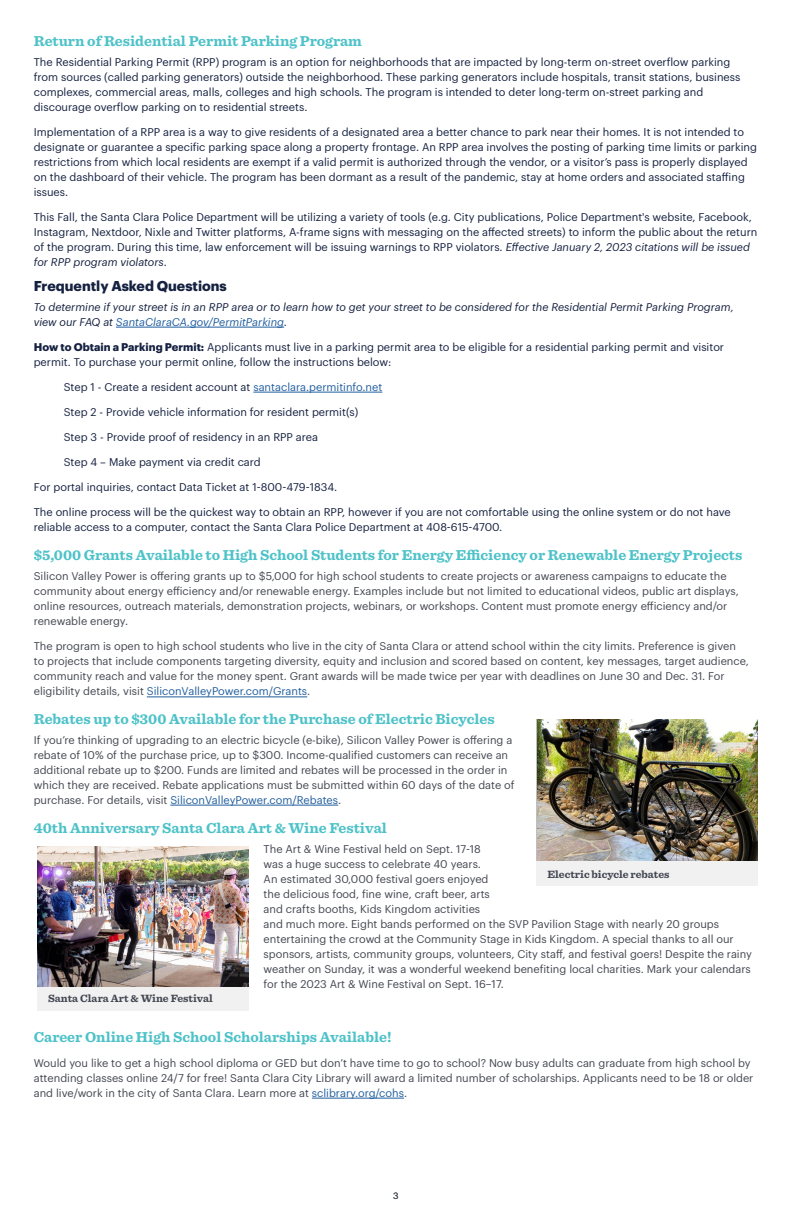
<style>
.page{position:relative;width:792px;height:1224px;background:#fff}
.page>*{position:absolute;margin:0;border:0;box-sizing:border-box;transform-origin:0 0}
.t1{font:700 15px "Sentinel";color:#4dc2c8}
.t2{font:700 14px "Graphik";color:#152140}
.t3{font:11px/15px "Graphik";color:#434751}
.t4{font:11px/15px "Graphik";color:#152140}
.t5{font:italic 11px/15px "Graphik";color:#152140}
.t6{font:700 11px "Sentinel";color:#434751}
.t7{font:9px "Graphik";color:#434751}
.s1{font-style:italic}
.s2{color:#215e9e}
.s3{font-weight:700}
</style>
<div class="page">
<hr style="left:116px;top:327px;width:168px;height:1px;background:#215e9e">
<hr style="left:253px;top:392px;width:129px;height:1px;background:#215e9e">
<hr style="left:170px;top:805px;width:168px;height:1px;background:#215e9e">
<hr style="left:312px;top:1098px;width:92px;height:1px;background:#215e9e">
<hr style="left:147px;top:697px;width:160px;height:1px;background:#215e9e">
<img style="left:37px;top:847px;width:212px;height:141px">
<div style="left:37px;top:988px;width:212px;height:23px;background:#f1f1f2"></div>
<img style="left:537px;top:720px;width:221px;height:142px">
<div style="left:537px;top:862px;width:221px;height:24px;background:#f1f1f2"></div>
<h1 class="t1" style="left:34px;top:29px;width:330px">Return of Residential Permit Parking Program</h1>
<p class="t4" style="left:34px;top:54px;width:708px">The Residential Parking Permit (RPP) program is an option for neighborhoods that are impacted by long-term on-street overflow parking from sources (called parking generators) outside the neighborhood. These parking generators include hospitals, transit stations, business complexes, commercial areas, malls, colleges and high schools. The program is intended to deter long-term on-street parking and discourage overflow parking on to residential streets.</p>
<p class="t4" style="left:34px;top:124px;width:725px">Implementation of a RPP area is a way to give residents of a designated area a better chance to park near their homes. It is not intended to designate or guarantee a specific parking space along a property frontage. An RPP area involves the posting of parking time limits or parking restrictions from which local residents are exempt if a valid permit is authorized through the vendor, or a visitor’s pass is properly displayed on the dashboard of their vehicle. The program has been dormant as a result of the pandemic, stay at home orders and associated staffing issues.</p>
<p class="t4" style="left:34px;top:209px;width:725px">This Fall, the Santa Clara Police Department will be utilizing a variety of tools (e.g. City publications, Police Department's website, Facebook, Instagram, Nextdoor, Nixle and Twitter platforms, A-frame signs with messaging on the affected streets) to inform the public about the return of the program. During this time, law enforcement will be issuing warnings to RPP violators. <span class="s1">Effective January 2, 2023 citations will be issued for RPP program violators</span>.</p>
<p class="t2" style="left:34px;top:275px;width:195px">Frequently Asked Questions</p>
<p class="t5" style="left:34px;top:299px;width:702px">To determine if your street is in an RPP area or to learn how to get your street to be considered for the Residential Permit Parking Program, view our FAQ at <span class="s2">SantaClaraCA.gov/PermitParking</span>.</p>
<p class="t4" style="left:34px;top:339px;width:692px"><span class="s3">How to Obtain a Parking Permit:</span> Applicants must live in a parking permit area to be eligible for a residential parking permit and visitor permit. To purchase your permit online, follow the instructions below:</p>
<p class="t4" style="left:64px;top:379px;width:320px">Step 1 - Create a resident account at <span class="s2">santaclara.permitinfo.net</span></p>
<p class="t4" style="left:64px;top:404px;width:296px">Step 2 - Provide vehicle information for resident permit(s)</p>
<p class="t4" style="left:64px;top:429px;width:256px">Step 3 - Provide proof of residency in an RPP area</p>
<p class="t4" style="left:64px;top:454px;width:199px">Step 4 – Make payment via credit card</p>
<p class="t4" style="left:34px;top:479px;width:305px">For portal inquiries, contact Data Ticket at 1-800-479-1834.</p>
<p class="t4" style="left:34px;top:504px;width:699px">The online process will be the quickest way to obtain an RPP, however if you are not comfortable using the online system or do not have reliable access to a computer, contact the Santa Clara Police Department at 408-615-4700.</p>
<h1 class="t1" style="left:34px;top:543px;width:710px">$5,000 Grants Available to High School Students for Energy Efficiency or Renewable Energy Projects</h1>
<p class="t3" style="left:34px;top:568px;width:707px">Silicon Valley Power is offering grants up to $5,000 for high school students to create projects or awareness campaigns to educate the community about energy efficiency and/or renewable energy. Examples include but not limited to educational videos, public art displays, online resources, outreach materials, demonstration projects, webinars, or workshops. Content must promote energy efficiency and/or renewable energy.</p>
<p class="t3" style="left:34px;top:638px;width:717px">The program is open to high school students who live in the city of Santa Clara or attend school within the city limits. Preference is given to projects that include components targeting diversity, equity and inclusion and scored based on content, key messages, target audience, community reach and value for the money spent. Grant awards will be made twice per year with deadlines on June 30 and Dec. 31. For eligibility details, visit <span class="s2">SiliconValleyPower.com/Grants</span>.</p>
<h1 class="t1" style="left:34px;top:707px;width:462px">Rebates up to $300 Available for the Purchase of Electric Bicycles</h1>
<p class="t3" style="left:34px;top:732px;width:482px">If you’re thinking of upgrading to an electric bicycle (e-bike), Silicon Valley Power is offering a rebate of 10% of the purchase price, up to $300. Income-qualified customers can receive an additional rebate up to $200. Funds are limited and rebates will be processed in the order in which they are received. Rebate applications must be submitted within 60 days of the date of purchase. For details, visit <span class="s2">SiliconValleyPower.com/Rebates</span>.</p>
<h1 class="t1" style="left:34px;top:816px;width:355px">40th Anniversary Santa Clara Art &amp; Wine Festival</h1>
<p class="t3" style="left:264px;top:841px;width:490px">The Art &amp; Wine Festival held on Sept. 17-18<br>was a huge success to celebrate 40 years.<br>An estimated 30,000 festival goers enjoyed<br>the delicious food, fine wine, craft beer, arts<br>and crafts booths, Kids Kingdom activities<br>and much more. Eight bands performed on the SVP Pavilion Stage with nearly 20 groups entertaining the crowd at the Community Stage in Kids Kingdom. A special thanks to all our sponsors, artists, community groups, volunteers, City staff, and festival goers! Despite the rainy weather on Sunday, it was a wonderful weekend benefiting local charities. Mark your calendars for the 2023 Art &amp; Wine Festival on Sept. 16–17.</p>
<p class="t6" style="left:547px;top:865px;width:124px">Electric bicycle rebates</p>
<p class="t6" style="left:48px;top:990px;width:166px">Santa Clara Art &amp; Wine Festival</p>
<h1 class="t1" style="left:34px;top:1025px;width:359px">Career Online High School Scholarships Available!</h1>
<p class="t3" style="left:34px;top:1055px;width:721px">Would you like to get a high school diploma or GED but don’t have time to go to school? Now busy adults can graduate from high school by attending classes online 24/7 for free! Santa Clara City Library will award a limited number of scholarships. Applicants need to be 18 or older and live/work in the city of Santa Clara. Learn more at <span class="s2">sclibrary.org/cohs</span>.</p>
<p class="t7" style="left:393px;top:1189px;width:7px">3</p>
</div>
